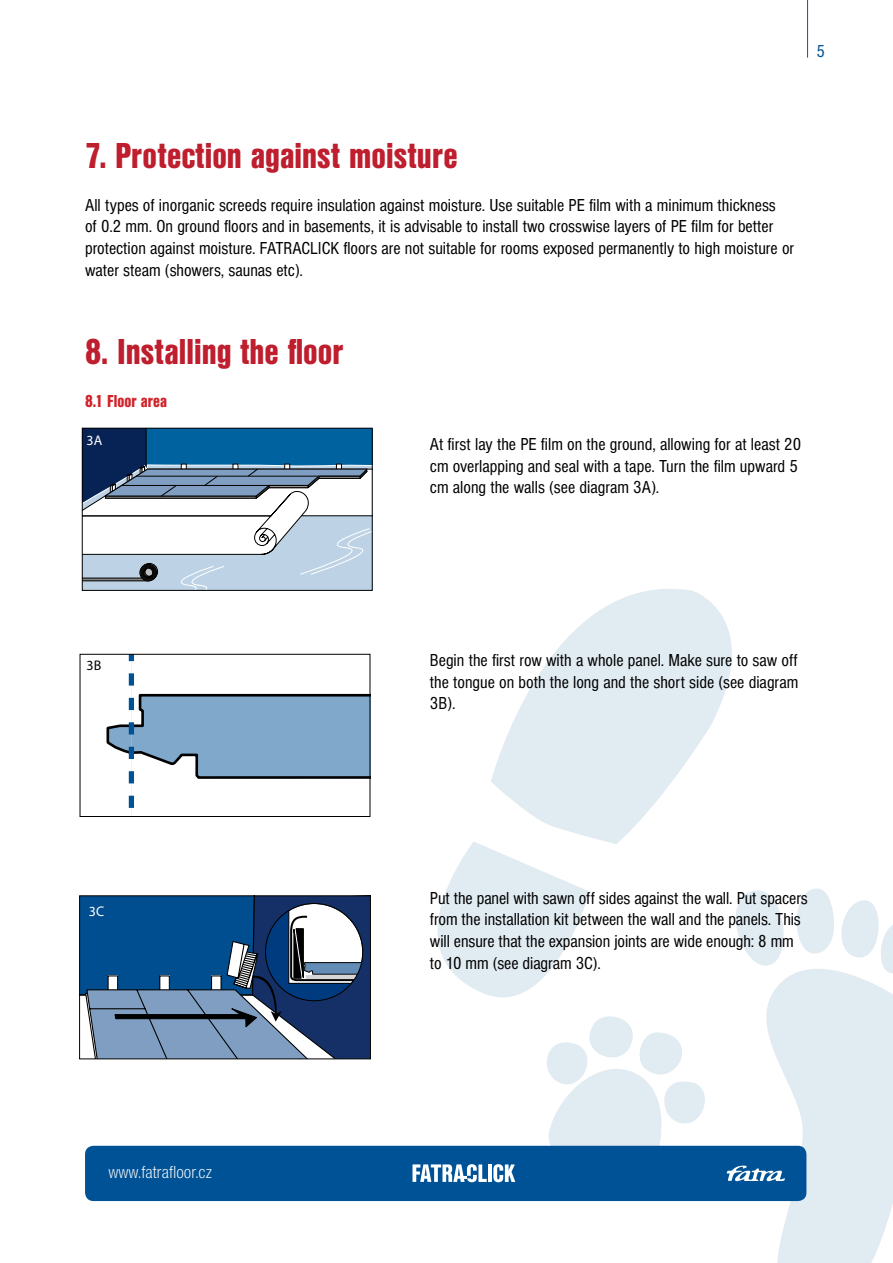
<style>
.page{position:relative;width:893px;height:1263px;background:#fff}
.page>*{position:absolute;margin:0;border:0;box-sizing:border-box;transform-origin:0 0}
.t1{font:37.5px "Nimbus Sans DOT Blac Cond";color:#be1e2d}
.t2{font:condensed 18px/21.6px "Nimbus Sans DOT";color:#000}
.t3{font:18px "Nimbus Sans DOT Ligh Cond";color:#fff}
.t4{font:18px "Nimbus Sans DOT Blac Cond";color:#d2232a}
.t5{font:condensed 18px "Nimbus Sans DOT";color:#005296}
.t6{font:700 13.95px "Syntax";color:#fff}
.t7{font:700 13.95px "Syntax";color:#000}
</style>
<div class="page">
<div style="left:85px;top:1146px;width:721px;height:55px;background:#005296;border-radius:9px"></div>
<svg style="left:727px;top:1167px;width:9px;height:14px"></svg>
<hr style="left:807px;top:0;width:1px;height:58px;background:#005a9c">
<svg style="left:736px;top:888px;width:157px;height:70px"></svg>
<svg style="left:736px;top:958px;width:157px;height:305px;fill:#e1ebf2"></svg>
<svg style="left:491px;top:589px;width:241px;height:252px;fill:#e1ebf2"></svg>
<svg style="left:412px;top:841px;width:301px;height:342px"></svg>
<svg style="left:84px;top:430px;width:287px;height:159px"></svg>
<div style="left:82px;top:428px;width:291px;height:163px;border:1px solid #000"></div>
<svg style="left:107px;top:656px;width:261px;height:159px"></svg>
<div style="left:80px;top:654px;width:290px;height:163px;border:1px solid #000"></div>
<svg style="left:81px;top:897px;width:288px;height:160px;background:#456d97"></svg>
<div style="left:79px;top:895px;width:292px;height:164px;border:1px solid #000"></div>
<p class="t5" style="left:816px;top:42px;width:10px">5</p>
<h1 class="t1" style="left:85px;top:134px;width:374px">7. Protection against moisture</h1>
<p class="t2" style="left:85px;top:194px;width:711px">All types of inorganic screeds require insulation against moisture. Use suitable PE film with a minimum thickness<br>of 0.2 mm. On ground floors and in basements, it is advisable to install two crosswise layers of PE film for better protection against moisture. FATRACLICK floors are not suitable for rooms exposed permanently to high moisture or water steam (showers, saunas etc).</p>
<h1 class="t1" style="left:85px;top:330px;width:260px">8. Installing the floor</h1>
<p class="t4" style="left:85px;top:391px;width:84px">8.1 Floor area</p>
<p class="t6" style="left:87px;top:431px;width:17px">3A</p>
<p class="t2" style="left:430px;top:434px;width:373px">At first lay the PE film on the ground, allowing for at least 20 cm overlapping and seal with a tape. Turn the film upward 5 cm along the walls (see diagram 3A).</p>
<p class="t7" style="left:87px;top:657px;width:16px">3B</p>
<p class="t2" style="left:430px;top:650px;width:370px;text-align:justify">Begin the first row with a whole panel. Make sure to saw off the tongue on both the long and the short side (see diagram 3B).</p>
<p class="t6" style="left:89px;top:903px;width:17px">3C</p>
<p class="t2" style="left:430px;top:887px;width:379px">Put the panel with sawn off sides against the wall. Put spacers from the installation kit between the wall and the panels. This will ensure that the expansion joints are wide enough: 8 mm to 10 mm (see diagram 3C).</p>
<p class="t3" style="left:108px;top:1162px;width:105px">www.fatrafloor.cz</p>
</div>
